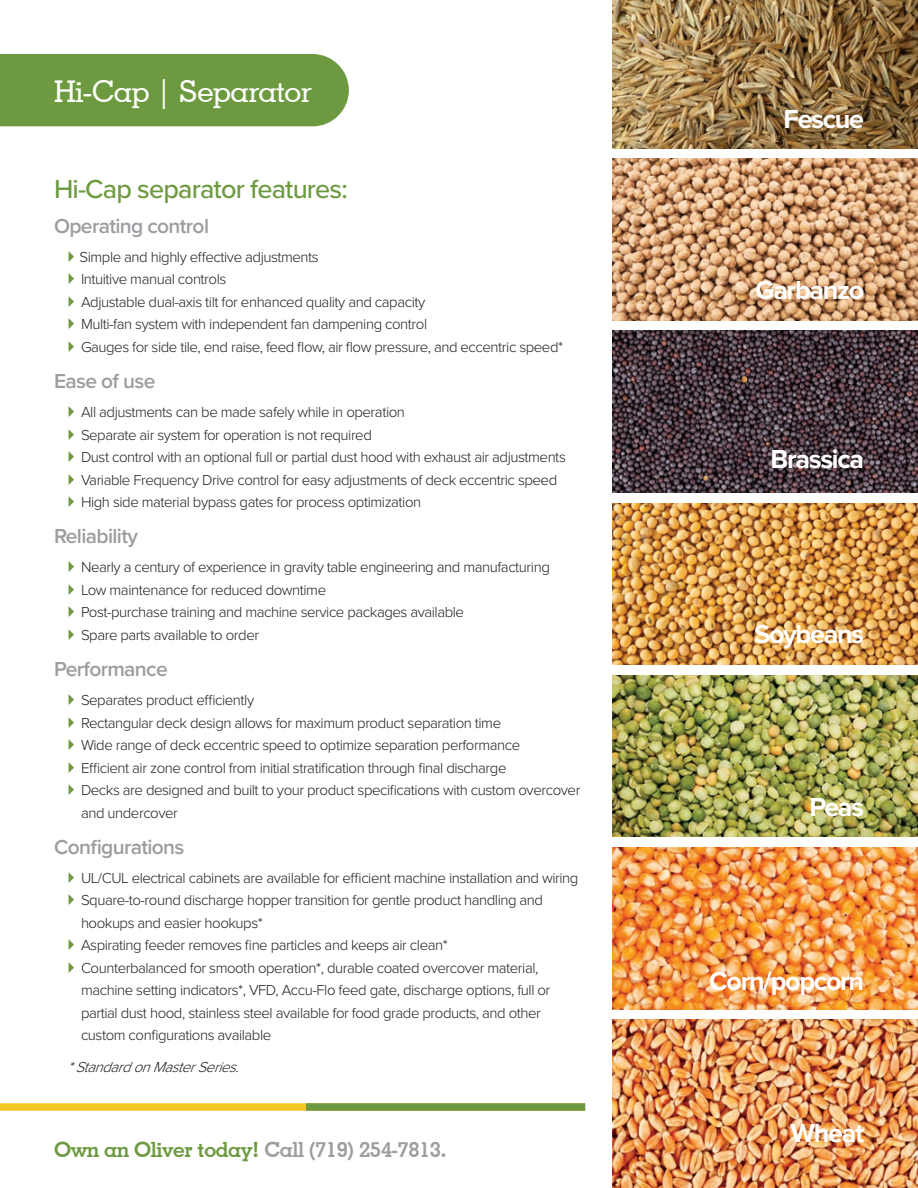
<style>
.page{position:relative;width:918px;height:1188px;background:#fff}
.page>*{position:absolute;margin:0;border:0;box-sizing:border-box;transform-origin:0 0}
.t1{font:500 30px "Geometric Slab 703 BT";letter-spacing:-.02em;color:#fff}
.t2{font:700 27px "Proxima Nova";letter-spacing:-.05em;color:#fff}
.t3{font:500 27px "Proxima Nova";letter-spacing:-.03em;color:#6d9a40}
.t4{font:600 21px "Proxima Nova";letter-spacing:-.03em;color:#9b9da0}
.t5{font:700 21px "Geometric Slab 703 BT";letter-spacing:-.02em;color:#9b9da0}
.t6{font:300 15px/22.5px "Proxima Nova";letter-spacing:-.03em;color:#231f20}
.t7{font:italic 300 15px "Proxima Nova";color:#231f20}
.s1{color:#6d9a40}
</style>
<div class="page">
<div style="left:0;top:54px;width:349px;height:72px;background:#6d9a40"></div>
<div style="left:0;top:1103px;width:585px;height:8px;background:#f2c727"></div>
<div style="left:306px;top:1103px;width:279px;height:8px;background:#6d9a40"></div>
<img style="left:612px;top:0;width:306px;height:148px">
<img style="left:612px;top:159px;width:306px;height:161px">
<img style="left:612px;top:331px;width:306px;height:162px">
<img style="left:612px;top:503px;width:306px;height:162px">
<img style="left:612px;top:675px;width:306px;height:162px">
<img style="left:612px;top:847px;width:306px;height:162px">
<img style="left:612px;top:1020px;width:306px;height:168px">
<h1 class="t1" style="left:54px;top:73px;width:259px">Hi-Cap | Separator</h1>
<h2 class="t3" style="left:54px;top:169px;width:295px">Hi-Cap separator features:</h2>
<h3 class="t4" style="left:54px;top:210px;width:157px">Operating control</h3>
<p class="t6" style="left:80px;top:245px;width:485px">Simple and highly effective adjustments<br>Intuitive manual controls<br>Adjustable dual-axis tilt for enhanced quality and capacity<br>Multi-fan system with independent fan dampening control<br>Gauges for side tile, end raise, feed flow, air flow pressure, and eccentric speed*</p>
<h3 class="t4" style="left:54px;top:365px;width:103px">Ease of use</h3>
<p class="t6" style="left:81px;top:400px;width:486px">All adjustments can be made safely while in operation<br>Separate air system for operation is not required<br>Dust control with an optional full or partial dust hood with exhaust air adjustments Variable Frequency Drive control for easy adjustments of deck eccentric speed High side material bypass gates for process optimization</p>
<h3 class="t4" style="left:54px;top:521px;width:85px">Reliability</h3>
<p class="t6" style="left:81px;top:556px;width:470px">Nearly a century of experience in gravity table engineering and manufacturing Low maintenance for reduced downtime<br>Post-purchase training and machine service packages available<br>Spare parts available to order</p>
<h3 class="t4" style="left:54px;top:653px;width:115px">Performance</h3>
<p class="t6" style="left:81px;top:688px;width:501px">Separates product efficiently<br>Rectangular deck design allows for maximum product separation time<br>Wide range of deck eccentric speed to optimize separation performance<br>Efficient air zone control from initial stratification through final discharge<br>Decks are designed and built to your product specifications with custom overcover and undercover</p>
<h3 class="t4" style="left:54px;top:831px;width:132px">Configurations</h3>
<p class="t6" style="left:81px;top:866px;width:499px">UL/CUL electrical cabinets are available for efficient machine installation and wiring Square-to-round discharge hopper transition for gentle product handling and hookups and easier hookups*<br>Aspirating feeder removes fine particles and keeps air clean*<br>Counterbalanced for smooth operation*, durable coated overcover material, machine setting indicators*, VFD, Accu-Flo feed gate, discharge options, full or partial dust hood, stainless steel available for food grade products, and other custom configurations available</p>
<p class="t7" style="left:68px;top:1056px;width:180px">* StandardonMasterSeries.</p>
<h3 class="t5" style="left:54px;top:1137px;width:394px"><span class="s1">Own an Oliver today!</span> Call (719) 254-7813.</h3>
<h2 class="t2" style="left:784px;top:99px;width:82px">Fescue</h2>
<h2 class="t2" style="left:755px;top:270px;width:110px">Garbanzo</h2>
<h2 class="t2" style="left:771px;top:439px;width:95px">Brassica</h2>
<h2 class="t2" style="left:754px;top:613px;width:112px">Soybeans</h2>
<h2 class="t2" style="left:809px;top:787px;width:56px">Peas</h2>
<h2 class="t2" style="left:709px;top:961px;width:156px">Corn/popcorn</h2>
<h2 class="t2" style="left:790px;top:1113px;width:75px">Wheat</h2>
</div>
